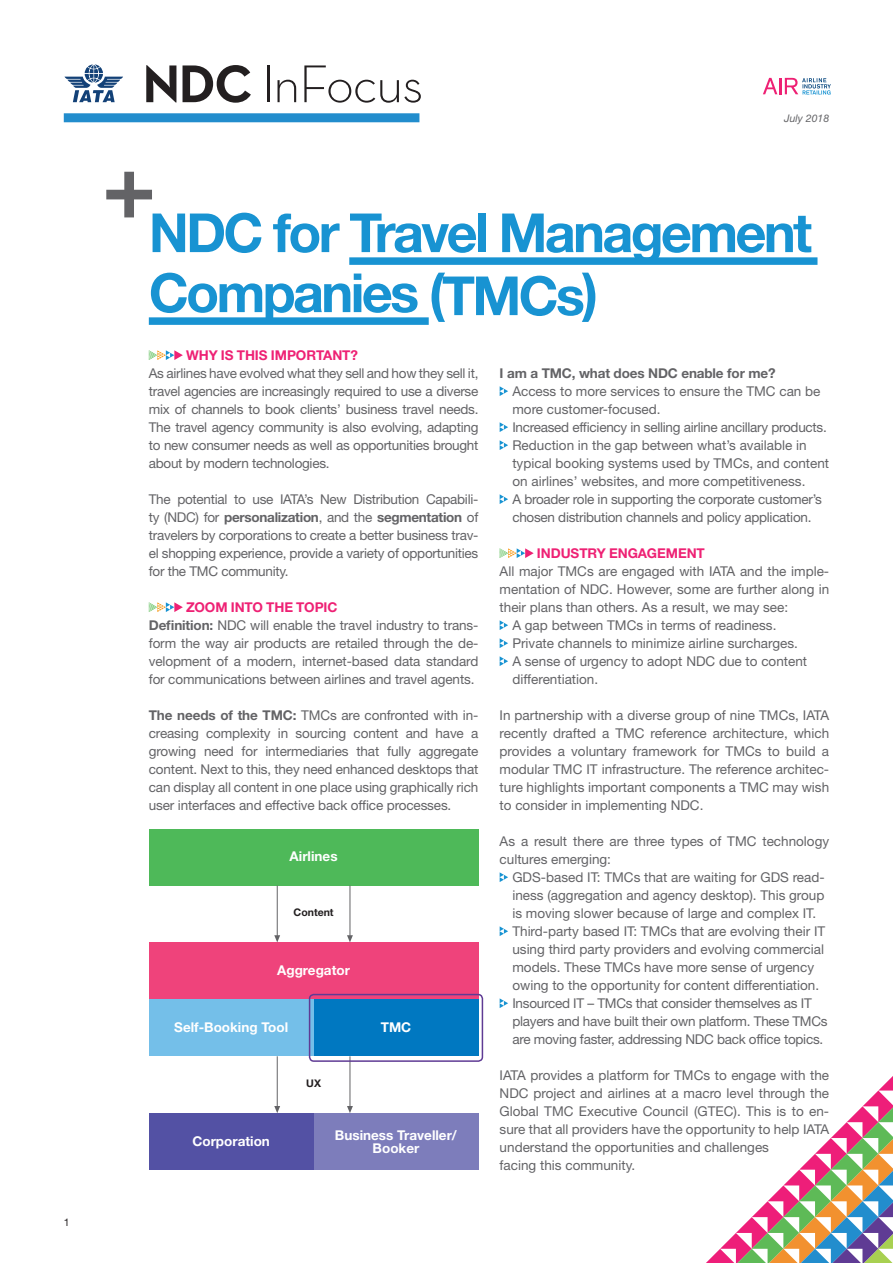
<style>
.page{position:relative;width:893px;height:1263px;background:#fff}
.page>*{position:absolute;margin:0;border:0;box-sizing:border-box;transform-origin:0 0}
.t1{font:700 54px/60px "Helvetica Neue LT Std";letter-spacing:-.05em;color:#1893d2}
.t2{font:300 54px "Neutra Text";letter-spacing:-.03em;color:#231f20}
.List_Paragraph{font:13.5px/18px "Helvetica Neue LT Std";color:#636366;text-align:justify}
.List_Paragraph-2{font:13.5px/18px "Helvetica Neue LT Std";letter-spacing:-.02em;color:#636366}
.t3{font:700 13.5px/13.5px "Helvetica Neue LT Std";color:#fff;text-align:center}
.t4{font:700 13.5px "Helvetica Neue LT Std";letter-spacing:-.005em;color:#ee2174}
.t5{font:700 13.5px "Helvetica Neue LT Std";letter-spacing:-.01em;color:#636366}
.t6{font:700 10.5px "Helvetica Neue LT Std";color:#231f20}
.Body_Norm{font:italic 10.5px "Helvetica Neue LT Std";color:#636366}
.t7{font:10.5px "Helvetica Neue LT Std";color:#231f20}
.s1{font-weight:700}
</style>
<div class="page">
<svg style="left:763px;top:78px;width:68px;height:17px"></svg>
<div style="left:64px;top:113px;width:355px;height:9px;background:#228dcd"></div>
<svg style="left:64px;top:64px;width:59px;height:38px"></svg>
<svg style="left:149px;top:350px;width:34px;height:10px"></svg>
<svg style="left:149px;top:602px;width:34px;height:10px"></svg>
<svg style="left:106px;top:172px;width:46px;height:45px"></svg>
<div style="left:349px;top:257px;width:468px;height:8px;background:#1893d2"></div>
<div style="left:149px;top:317px;width:280px;height:8px;background:#1893d2"></div>
<svg style="left:706px;top:1076px;width:187px;height:187px"></svg>
<div style="left:149px;top:828px;width:329px;height:57px;background:#4eb959"></div>
<div style="left:149px;top:942px;width:329px;height:57px;background:#ef437b"></div>
<div style="left:149px;top:999px;width:165px;height:57px;background:#74bfe9"></div>
<div style="left:314px;top:999px;width:164px;height:57px;background:#0078c1"></div>
<div style="left:149px;top:1113px;width:165px;height:57px;background:#5351a4"></div>
<div style="left:314px;top:1113px;width:164px;height:57px;background:#7d7dbb"></div>
<hr style="left:277px;top:885px;width:1px;height:51px;background:#636366">
<hr style="left:350px;top:885px;width:1px;height:51px;background:#636366">
<svg style="left:274px;top:935px;width:6px;height:7px"></svg>
<svg style="left:347px;top:935px;width:6px;height:7px"></svg>
<hr style="left:277px;top:1056px;width:1px;height:51px;background:#636366">
<hr style="left:350px;top:1056px;width:1px;height:51px;background:#636366">
<svg style="left:274px;top:1106px;width:6px;height:7px"></svg>
<svg style="left:347px;top:1106px;width:6px;height:7px"></svg>
<svg style="left:500px;top:386px;width:8px;height:10px"></svg>
<svg style="left:500px;top:422px;width:8px;height:10px"></svg>
<svg style="left:500px;top:440px;width:8px;height:10px"></svg>
<svg style="left:500px;top:494px;width:8px;height:10px"></svg>
<svg style="left:500px;top:548px;width:34px;height:10px"></svg>
<svg style="left:500px;top:620px;width:8px;height:10px"></svg>
<svg style="left:500px;top:638px;width:8px;height:10px"></svg>
<svg style="left:500px;top:656px;width:8px;height:10px"></svg>
<svg style="left:500px;top:872px;width:8px;height:10px"></svg>
<svg style="left:500px;top:926px;width:8px;height:10px"></svg>
<svg style="left:500px;top:998px;width:8px;height:10px"></svg>
<div style="left:309px;top:994px;width:174px;height:68px;border:2px solid #5f3b94;border-radius:4px"></div>
<p class="t7" style="left:64px;top:1216px;width:7px">1</p>
<h1 class="t2" style="left:142px;top:51px;width:283px"><span class="s1">NDC</span> InFocus</h1>
<p class="Body_Norm" style="left:784px;top:111px;width:46px">July 2018</p>
<p class="t1" style="left:149px;top:202px;width:665px">NDC for Travel Management<br>Companies (TMCs)</p>
<p class="t4" style="left:186px;top:347px;width:173px">WHY IS THIS IMPORTANT?</p>
<p class="List_Paragraph" style="left:149px;top:364px;width:331px">As airlines have evolved what they sell and how they sell it, travel agencies are increasingly required to use a diverse mix of channels to book clients’ business travel needs.<br>The travel agency community is also evolving, adapting to new consumer needs as well as opportunities brought about by modern technologies.</p>
<p class="List_Paragraph" style="left:149px;top:490px;width:331px">The potential to use IATA’s New Distribution Capabili&shy;ty (NDC) for <span class="s1">personalization</span>, and the <span class="s1">segmentation</span> of travelers by corporations to create a better business trav&shy;el shopping experience, provide a variety of opportunities for the TMC community.</p>
<p class="t4" style="left:186px;top:599px;width:153px">ZOOM INTO THE TOPIC</p>
<p class="List_Paragraph" style="left:149px;top:616px;width:331px"><span class="s1">Definition:</span> NDC will enable the travel industry to trans&shy;form the way air products are retailed through the de&shy;velopment of a modern, internet-based data standard for communications between airlines and travel agents.</p>
<p class="List_Paragraph" style="left:149px;top:706px;width:331px"><span class="s1">The needs of the TMC:</span> TMCs are confronted with in&shy;creasing complexity in sourcing content and have a growing need for intermediaries that fully aggregate content. Next to this, they need enhanced desktops that can display all content in one place using graphically rich user interfaces and effective back office processes.</p>
<p class="t3" style="left:290px;top:850px;width:49px">Airlines</p>
<p class="t6" style="left:294px;top:906px;width:42px">Content</p>
<p class="t3" style="left:277px;top:963px;width:74px">Aggregator</p>
<p class="t3" style="left:174px;top:1020px;width:115px">Self-Booking Tool</p>
<p class="t3" style="left:381px;top:1020px;width:32px">TMC</p>
<p class="t6" style="left:306px;top:1077px;width:16px">UX</p>
<p class="t3" style="left:192px;top:1134px;width:79px">Corporation</p>
<p class="t3" style="left:335px;top:1128px;width:123px">Business Traveller/<br>Booker</p>
<p class="t5" style="left:500px;top:365px;width:277px">I am a TMC, what does NDC enable for me?</p>
<p class="List_Paragraph" style="left:512px;top:382px;width:310px">Access to more services to ensure the TMC can be more customer-focused.</p>
<p class="List_Paragraph-2" style="left:512px;top:418px;width:316px">Increased efficiency in selling airline ancillary products.</p>
<p class="List_Paragraph" style="left:512px;top:436px;width:318px;text-align:left">Reduction in the gap between what’s available in typical booking systems used by TMCs, and content on airlines’ websites, and more competitiveness.</p>
<p class="List_Paragraph-2" style="left:512px;top:490px;width:311px">A broader role in supporting the corporate customer’s chosen distribution channels and policy application.</p>
<p class="t4" style="left:537px;top:545px;width:169px">INDUSTRY ENGAGEMENT</p>
<p class="List_Paragraph" style="left:500px;top:562px;width:331px">All major TMCs are engaged with IATA and the imple&shy;mentation of NDC. However, some are further along in their plans than others. As a result, we may see:</p>
<p class="List_Paragraph" style="left:512px;top:616px;width:266px">A gap between TMCs in terms of readiness.</p>
<p class="List_Paragraph" style="left:512px;top:634px;width:287px">Private channels to minimize airline surcharges.</p>
<p class="List_Paragraph" style="left:512px;top:652px;width:296px">A sense of urgency to adopt NDC due to content differentiation.</p>
<p class="List_Paragraph" style="left:500px;top:706px;width:331px">In partnership with a diverse group of nine TMCs, IATA recently drafted a TMC reference architecture, which provides a voluntary framework for TMCs to build a modular TMC IT infrastructure. The reference architec&shy;ture highlights important components a TMC may wish to consider in implementing NDC.</p>
<p class="List_Paragraph" style="left:500px;top:832px;width:331px">As a result there are three types of TMC technology cultures emerging:</p>
<p class="List_Paragraph" style="left:512px;top:868px;width:314px">GDS-based IT: TMCs that are waiting for GDS read&shy;iness (aggregation and agency desktop). This group is moving slower because of large and complex IT.</p>
<p class="List_Paragraph" style="left:512px;top:922px;width:314px;text-align:left">Third-party based IT: TMCs that are evolving their IT using third party providers and evolving commercial models. These TMCs have more sense of urgency owing to the opportunity for content differentiation.</p>
<p class="List_Paragraph-2" style="left:512px;top:994px;width:317px">Insourced IT – TMCs that consider themselves as IT players and have built their own platform. These TMCs are moving faster, addressing NDC back office topics.</p>
<p class="List_Paragraph" style="left:500px;top:1066px;width:331px">IATA provides a platform for TMCs to engage with the NDC project and airlines at a macro level through the Global TMC Executive Council (GTEC). This is to en&shy;sure that all providers have the opportunity to help IATA</p>
<p class="List_Paragraph" style="left:500px;top:1138px;width:271px">understand the opportunities and challenges facing this community.</p>
</div>
